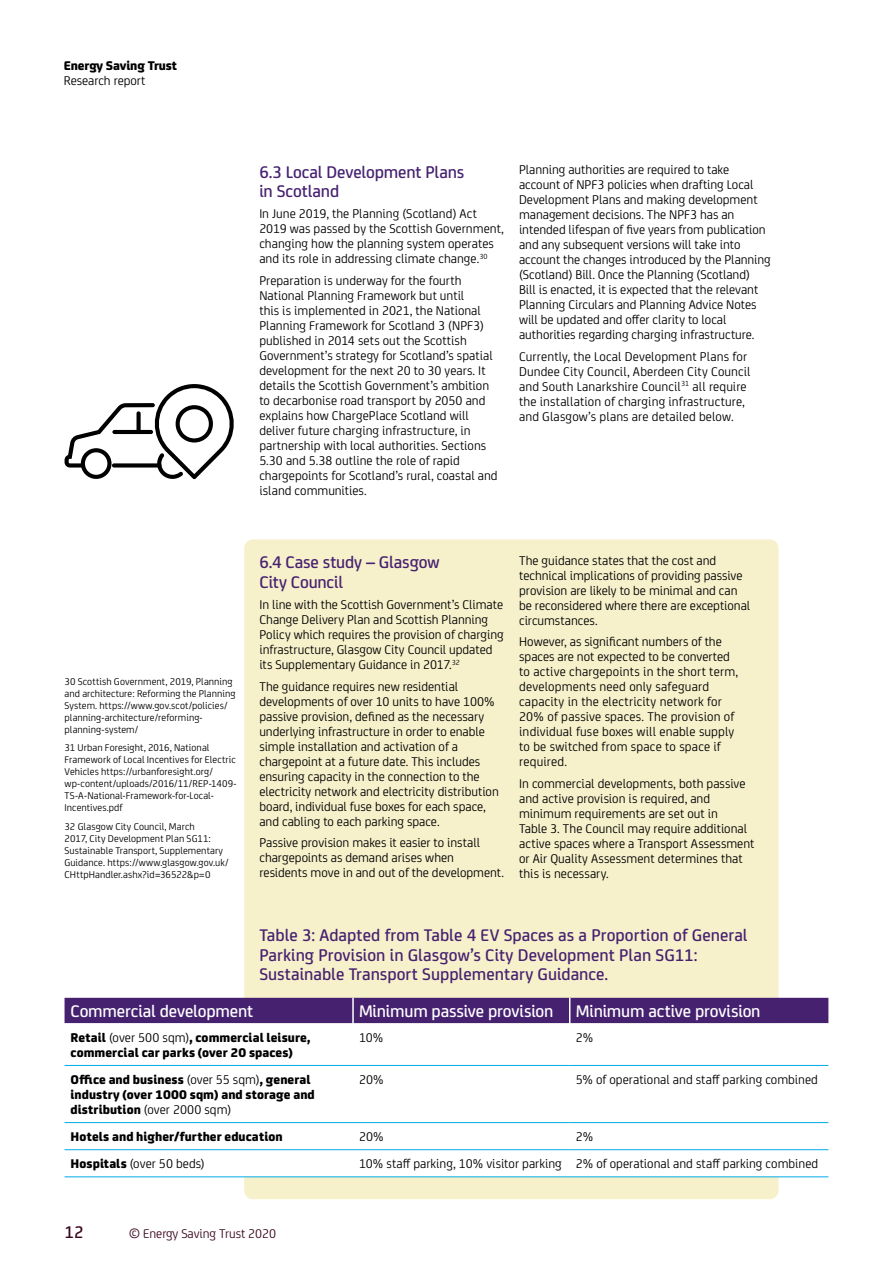
<style>
.page{position:relative;width:893px;height:1263px;background:#fff}
.page>*{position:absolute;margin:0;border:0;box-sizing:border-box;transform-origin:0 0}
.t1{font:500 18px/19.5px "Energy Saving Sans";color:#462170}
.t2{font:500 18px "Energy Saving Sans";letter-spacing:-.01em;color:#fff}
.t3{font:500 18px "Energy Saving Sans";color:#3c081f}
.t4{font:13.5px/15px "Energy Saving Sans";color:#000}
.t5{font:700 13.5px/15px "Energy Saving Sans";letter-spacing:.005em;color:#000}
.t6{font:13.5px "Energy Saving Sans";letter-spacing:-.005em;color:#3c081f}
.t7{font:10.5px/12px "Energy Saving Sans";letter-spacing:.01em;color:#000}
.s1{font-weight:400}
.s2{font-weight:700}
</style>
<div class="page">
<div style="left:244px;top:539px;width:534px;height:660px;background:#f6f0cb;border-radius:9px"></div>
<div style="left:65px;top:1023px;width:763px;height:153px;background:#fff"></div>
<div style="left:65px;top:998px;width:763px;height:25px;background:#462170"></div>
<hr style="left:352px;top:1023px;width:2px;height:42px;background:#fff">
<hr style="left:569px;top:1023px;width:1px;height:42px;background:#fff">
<hr style="left:352px;top:1066px;width:2px;height:56px;background:#fff">
<hr style="left:569px;top:1066px;width:1px;height:56px;background:#fff">
<hr style="left:352px;top:1123px;width:2px;height:26px;background:#fff">
<hr style="left:352px;top:1150px;width:2px;height:26px;background:#fff">
<svg style="left:569px;top:1123px;width:1px;height:53px"></svg>
<hr style="left:65px;top:1065px;width:288px;height:1px;background:#00ace9">
<hr style="left:65px;top:1122px;width:288px;height:1px;background:#00ace9">
<hr style="left:65px;top:1149px;width:288px;height:1px;background:#00ace9">
<hr style="left:65px;top:1176px;width:288px;height:1px;background:#00ace9">
<hr style="left:353px;top:1065px;width:217px;height:1px;background:#00ace9">
<hr style="left:570px;top:1065px;width:258px;height:1px;background:#00ace9">
<hr style="left:353px;top:1122px;width:217px;height:1px;background:#00ace9">
<hr style="left:570px;top:1122px;width:258px;height:1px;background:#00ace9">
<hr style="left:353px;top:1149px;width:217px;height:1px;background:#00ace9">
<hr style="left:570px;top:1149px;width:258px;height:1px;background:#00ace9">
<hr style="left:353px;top:1176px;width:217px;height:1px;background:#00ace9">
<hr style="left:570px;top:1176px;width:258px;height:1px;background:#00ace9">
<svg style="left:65px;top:384px;width:169px;height:95px"></svg>
<p class="t5" style="left:64px;top:57px;width:115px">Energy Saving Trust</p>
<p class="t4" style="left:64px;top:72px;width:83px">Research report</p>
<h1 class="t1" style="left:259px;top:161px;width:206px">6.3 Local Development Plans in Scotland</h1>
<p class="t4" style="left:259px;top:206px;width:246px">In June 2019, the Planning (Scotland) Act 2019 was passed by the Scottish Government, changing how the planning system operates and its role in addressing climate change.<sup>30</sup></p>
<p class="t4" style="left:259px;top:272px;width:240px">Preparation is underway for the fourth National Planning Framework but until<br>this is implemented in 2021, the National Planning Framework for Scotland 3 (NPF3) published in 2014 sets out the Scottish Government’s strategy for Scotland’s spatial development for the next 20 to 30 years. It details the Scottish Government’s ambition to decarbonise road transport by 2050 and explains how ChargePlace Scotland will deliver future charging infrastructure, in partnership with local authorities. Sections 5.30 and 5.38 outline the role of rapid chargepoints for Scotland’s rural, coastal and island communities.</p>
<p class="t4" style="left:519px;top:161px;width:253px">Planning authorities are required to take account of NPF3 policies when drafting Local Development Plans and making development management decisions. The NPF3 has an intended lifespan of five years from publication and any subsequent versions will take into account the changes introduced by the Planning (Scotland) Bill. Once the Planning (Scotland)<br>Bill is enacted, it is expected that the relevant Planning Circulars and Planning Advice Notes will be updated and offer clarity to local authorities regarding charging infrastructure.</p>
<p class="t4" style="left:519px;top:348px;width:233px">Currently, the Local Development Plans for Dundee City Council, Aberdeen City Council and South Lanarkshire Council<sup>31</sup> all require the installation of charging infrastructure, and Glasgow’s plans are detailed below.</p>
<p class="t7" style="left:65px;top:675px;width:173px">30 Scottish Government, 2019, Planning and architecture: Reforming the Planning System. https://www.gov.scot/policies/ planning-architecture/reforming&shy;planning-system/</p>
<p class="t7" style="left:65px;top:741px;width:173px">31 Urban Foresight, 2016, National Framework of Local Incentives for Electric Vehicles https://urbanforesight.org/ wp-content/uploads/2016/11/REP-1409- TS-A-National-Framework-for-Local-Incentives.pdf</p>
<p class="t7" style="left:65px;top:820px;width:166px">32 Glasgow City Council, March<br>2017, City Development Plan SG11:<br>Sustainable Transport, Supplementary Guidance. https://www.glasgow.gov.uk/ CHttpHandler.ashx?id=36522&amp;p=0</p>
<h1 class="t1" style="left:259px;top:552px;width:182px">6.4 Case study – Glasgow<br>City Council</h1>
<p class="t4" style="left:259px;top:596px;width:246px">In line with the Scottish Government’s Climate Change Delivery Plan and Scottish Planning Policy which requires the provision of charging infrastructure, Glasgow City Council updated its Supplementary Guidance in 2017.<sup>32</sup></p>
<p class="t4" style="left:259px;top:678px;width:241px">The guidance requires new residential developments of over 10 units to have 100% passive provision, defined as the necessary underlying infrastructure in order to enable simple installation and activation of a chargepoint at a future date. This includes ensuring capacity in the connection to the electricity network and electricity distribution board, individual fuse boxes for each space, and cabling to each parking space.</p>
<p class="t4" style="left:259px;top:834px;width:246px">Passive provision makes it easier to install chargepoints as demand arises when residents move in and out of the development.</p>
<p class="t4" style="left:519px;top:552px;width:233px">The guidance states that the cost and technical implications of providing passive provision are likely to be minimal and can be reconsidered where there are exceptional circumstances.</p>
<p class="t4" style="left:519px;top:634px;width:220px">However, as significant numbers of the spaces are not expected to be converted to active chargepoints in the short term, developments need only safeguard capacity in the electricity network for 20% of passive spaces. The provision of individual fuse boxes will enable supply to be switched from space to space if required.</p>
<p class="t4" style="left:519px;top:775px;width:237px">In commercial developments, both passive and active provision is required, and minimum requirements are set out in<br>Table 3. The Council may require additional active spaces where a Transport Assessment or Air Quality Assessment determines that this is necessary.</p>
<h1 class="t1" style="left:259px;top:924px;width:490px">Table 3: Adapted from Table 4 EV Spaces as a Proportion of General<br>Parking Provision in Glasgow’s City Development Plan SG11:<br>Sustainable Transport Supplementary Guidance.</h1>
<h1 class="t2" style="left:71px;top:998px;width:184px">Commercial development</h1>
<h1 class="t2" style="left:359px;top:998px;width:403px">Minimum passive provision Minimum active provision</h1>
<p class="t5" style="left:71px;top:1029px;width:241px">Retail <span class="s1">(over 500 sqm)</span>, commercial leisure, commercial car parks (over 20 spaces)</p>
<p class="t4" style="left:359px;top:1029px;width:26px">10%</p>
<p class="t4" style="left:576px;top:1029px;width:19px">2%</p>
<p class="t5" style="left:71px;top:1071px;width:246px">Office and business <span class="s1">(over 55 sqm)</span>, general industry (over 1000 sqm) and storage and distribution <span class="s1">(over 2000 sqm)</span></p>
<p class="t4" style="left:359px;top:1071px;width:26px">20%</p>
<p class="t4" style="left:576px;top:1071px;width:244px">5% of operational and staff parking combined</p>
<p class="t5" style="left:71px;top:1128px;width:214px">Hotels and higher/further education</p>
<p class="t4" style="left:359px;top:1128px;width:26px">20%</p>
<p class="t4" style="left:576px;top:1128px;width:19px">2%</p>
<p class="t4" style="left:71px;top:1155px;width:136px"><span class="s2">Hospitals</span> (over 50 beds)</p>
<p class="t4" style="left:359px;top:1155px;width:461px">10% staff parking, 10% visitor parking 2% of operational and staff parking combined</p>
<h1 class="t3" style="left:65px;top:1219px;width:20px">12</h1>
<p class="t6" style="left:129px;top:1224px;width:148px">© Energy Saving Trust 2020</p>
</div>
